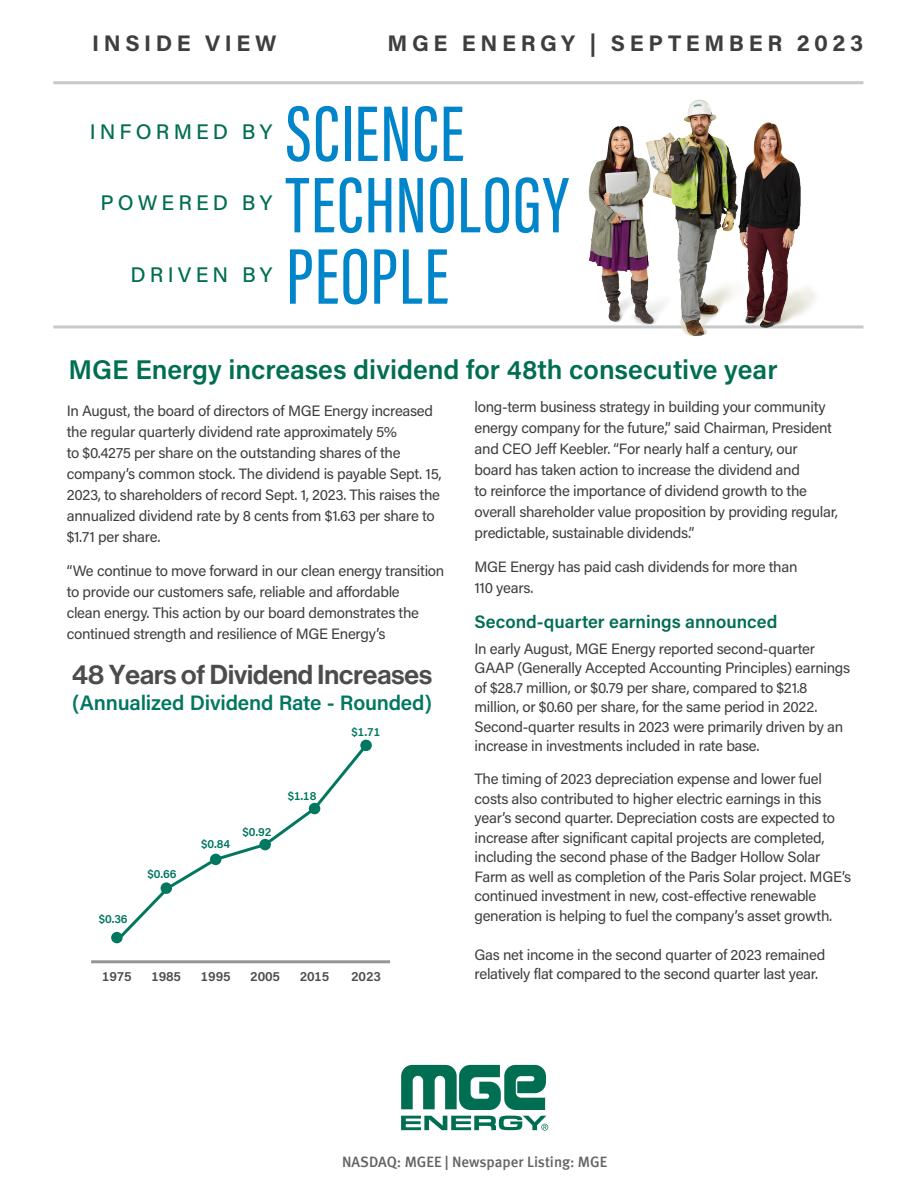
<style>
.page{position:relative;width:919px;height:1188px;background:#fff}
.page>*{position:absolute;margin:0;border:0;box-sizing:border-box;transform-origin:0 0}
.t1{font:500 81.3px "Acumin Pro Extra Cond";letter-spacing:.015em;color:#0085cb}
.t2{font:600 27px "Acumin Pro";color:#006e51}
.t3{font:26.85px "N Haas Grotesk DS Pro 65 Md";color:#4b4c4d}
.t4{font:700 22.5px "Acumin Pro";letter-spacing:.205em;color:#3e3e3f}
.t5{font:500 21.15px "Acumin Pro";letter-spacing:.195em;color:#006e51}
.t6{font:600 20.85px "Acumin Pro";letter-spacing:-.01em;color:#00775f}
.t7{font:600 18px "Acumin Pro";color:#006e51}
.t8{font:15px/21px "Acumin Pro";letter-spacing:-.02em;color:#3e3e3f}
.t9{font:15px "Meta Medium LF";color:#636366}
.t10{font:600 13.5px "Acumin Pro";letter-spacing:-.01em;color:#4b4c4d}
.t11{font:600 12px "Acumin Pro";letter-spacing:-.01em;color:#00775f}
</style>
<div class="page">
<svg style="left:401px;top:1065px;width:145px;height:45px"></svg>
<svg style="left:401px;top:1116px;width:147px;height:15px"></svg>
<hr style="left:53px;top:325px;width:810px;height:3px;background:#c7c8ca">
<hr style="left:53px;top:81px;width:810px;height:3px;background:#c7c8ca">
<img style="left:553px;top:126px;width:78px;height:203px">
<img style="left:766px;top:122px;width:67px;height:207px">
<img style="left:631px;top:99px;width:135px;height:237px">
<hr style="left:91px;top:960px;width:299px;height:3px;background:#939598">
<div style="left:111px;top:932px;width:12px;height:11px;background:#00775f;border-radius:50%"></div>
<div style="left:360px;top:740px;width:12px;height:11px;background:#00775f;border-radius:50%"></div>
<svg style="left:116px;top:741px;width:254px;height:201px"></svg>
<h3 class="t4" style="left:92px;top:28px;width:186px">INSIDE VIEW</h3>
<h3 class="t4" style="left:387px;top:28px;width:477px">MGE ENERGY | SEPTEMBER 2023</h3>
<h3 class="t5" style="left:90px;top:117px;width:184px">INFORMED BY</h3>
<h3 class="t5" style="left:100px;top:188px;width:173px">POWERED BY</h3>
<h3 class="t5" style="left:130px;top:260px;width:143px">DRIVEN BY</h3>
<h1 class="t1" style="left:286px;top:85px;width:180px">SCIENCE</h1>
<h1 class="t1" style="left:286px;top:156px;width:284px">TECHNOLOGY</h1>
<h1 class="t1" style="left:286px;top:227px;width:164px">PEOPLE</h1>
<h2 class="t2" style="left:68px;top:351px;width:711px">MGE Energy increases dividend for 48th consecutive year</h2>
<p class="t8" style="left:67px;top:399px;width:376px">In August, the board of directors of MGE Energy increased the regular quarterly dividend rate approximately 5%<br>to $0.4275 per share on the outstanding shares of the company’s common stock. The dividend is payable Sept. 15, 2023, to shareholders of record Sept. 1, 2023. This raises the annualized dividend rate by 8 cents from $1.63 per share to $1.71 per share.</p>
<p class="t8" style="left:67px;top:560px;width:379px">“We continue to move forward in our clean energy transition to provide our customers safe, reliable and affordable<br>clean energy. This action by our board demonstrates the continued strength and resilience of MGE Energy’s</p>
<h3 class="t3" style="left:72px;top:659px;width:361px">48 Years of Dividend Increases</h3>
<h3 class="t6" style="left:72px;top:688px;width:361px">(Annualized Dividend Rate - Rounded)</h3>
<p class="t11" style="left:99px;top:910px;width:30px">$0.36</p>
<p class="t11" style="left:147px;top:866px;width:30px">$0.66</p>
<p class="t11" style="left:201px;top:835px;width:30px">$0.84</p>
<p class="t11" style="left:243px;top:824px;width:30px">$0.92</p>
<p class="t11" style="left:288px;top:788px;width:30px">$1.18</p>
<p class="t11" style="left:352px;top:723px;width:30px">$1.71</p>
<p class="t10" style="left:102px;top:967px;width:31px">1975</p>
<p class="t10" style="left:151px;top:967px;width:31px">1985</p>
<p class="t10" style="left:201px;top:967px;width:31px">1995</p>
<p class="t10" style="left:250px;top:967px;width:31px">2005</p>
<p class="t10" style="left:300px;top:967px;width:31px">2015</p>
<p class="t10" style="left:351px;top:967px;width:31px">2023</p>
<p class="t8" style="left:474px;top:395px;width:365px">long-term business strategy in building your community energy company for the future,” said Chairman, President and CEO Jeff Keebler. “For nearly half a century, our board has taken action to increase the dividend and<br>to reinforce the importance of dividend growth to the overall shareholder value proposition by providing regular, predictable, sustainable dividends.”</p>
<p class="t8" style="left:474px;top:556px;width:324px">MGE Energy has paid cash dividends for more than<br>110 years.</p>
<p class="t7" style="left:474px;top:609px;width:304px">Second-quarter earnings announced</p>
<p class="t8" style="left:474px;top:638px;width:377px;line-height:19.5px">In early August, MGE Energy reported second-quarter GAAP (Generally Accepted Accounting Principles) earnings of $28.7 million, or $0.79 per share, compared to $21.8 million, or $0.60 per share, for the same period in 2022.<br>Second-quarter results in 2023 were primarily driven by an increase in investments included in rate base.</p>
<p class="t8" style="left:474px;top:769px;width:378px;line-height:19.5px">The timing of 2023 depreciation expense and lower fuel costs also contributed to higher electric earnings in this year’s second quarter. Depreciation costs are expected to increase after significant capital projects are completed, including the second phase of the Badger Hollow Solar Farm as well as completion of the Paris Solar project. MGE’s continued investment in new, cost-effective renewable generation is helping to fuel the company’s asset growth.</p>
<p class="t8" style="left:474px;top:944px;width:352px;line-height:19.5px">Gas net income in the second quarter of 2023 remained relatively flat compared to the second quarter last year.</p>
<p class="t9" style="left:342px;top:1153px;width:267px">NASDAQ: MGEE | Newspaper Listing: MGE</p>
</div>
